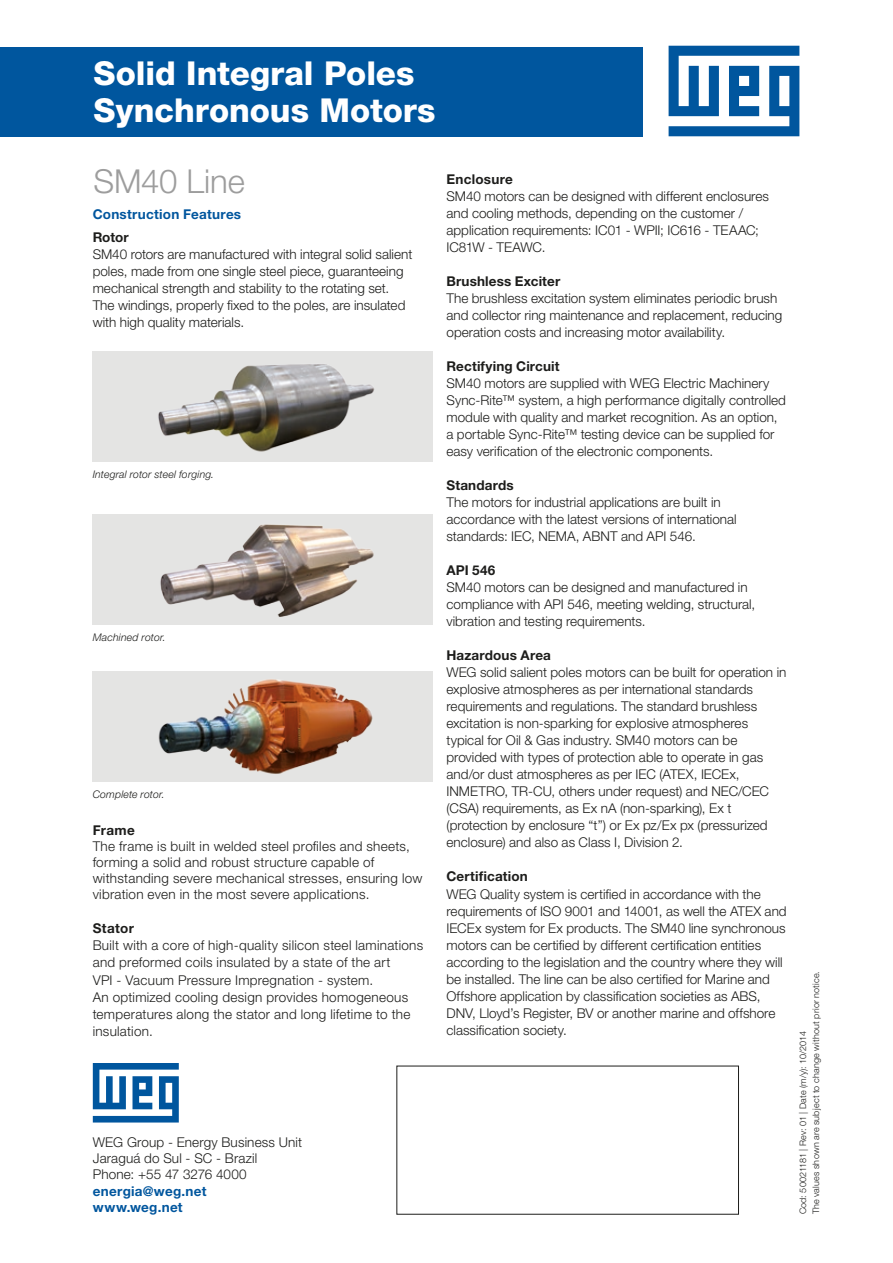
<style>
.page{position:relative;width:893px;height:1263px;background:#fff}
.page>*{position:absolute;margin:0;border:0;box-sizing:border-box;transform-origin:0 0}
.t1{font:800 33px/36.6px "Helvetica Neue LT Pro";color:#fff}
.t2{font:300 33px "Helvetica Neue LT Pro";letter-spacing:-.005em;color:#9d9d9d}
.t3{font:300 13.5px/17px "Helvetica Neue LT Pro";color:#1d1d1b}
.t4{font:300 13.5px/17px "Helvetica Neue LT Pro";letter-spacing:.02em;color:#1d1d1b}
.t5{font:700 13.5px "Helvetica Neue LT Pro";letter-spacing:.01em;color:#1d1d1b}
.t6{font:700 13.5px/16.2px "Helvetica Neue LT Pro";letter-spacing:.02em;color:#00569e}
.t7{font:italic 300 10.5px "Helvetica Neue LT Pro";letter-spacing:.015em;color:#1d1d1b}
.t8{font:300 9px/12.8px "Helvetica Neue LT Pro";letter-spacing:.025em;color:#1d1d1b}
</style>
<div class="page">
<div style="left:93px;top:351px;width:340px;height:110px;background:#e4e4e3"></div>
<div style="left:93px;top:514px;width:340px;height:111px;background:#e4e4e3"></div>
<div style="left:93px;top:671px;width:340px;height:111px;background:#e4e4e3"></div>
<img style="left:158px;top:679px;width:215px;height:95px">
<img style="left:152px;top:364px;width:225px;height:98px">
<svg style="left:93px;top:1063px;width:86px;height:59px"></svg>
<div style="left:0;top:47px;width:642px;height:89px;background:#00569e"></div>
<svg style="left:669px;top:46px;width:130px;height:90px"></svg>
<img style="left:160px;top:524px;width:214px;height:93px">
<h1 class="t1" style="left:94px;top:55px;width:343px">Solid Integral Poles<br>Synchronous Motors</h1>
<h1 class="t2" style="left:94px;top:161px;width:153px">SM40 Line</h1>
<p class="t6" style="left:93px;top:206px;width:150px">Construction Features</p>
<p class="t5" style="left:93px;top:228px;width:38px">Rotor</p>
<p class="t3" style="left:93px;top:245px;width:321px">SM40 rotors are manufactured with integral solid salient poles, made from one single steel piece, guaranteeing mechanical strength and stability to the rotating set.<br>The windings, properly fixed to the poles, are insulated with high quality materials.</p>
<p class="t7" style="left:93px;top:468px;width:123px">Integral rotor steel forging.</p>
<p class="t7" style="left:93px;top:631px;width:74px">Machined rotor.</p>
<p class="t7" style="left:93px;top:788px;width:74px">Complete rotor.</p>
<p class="t5" style="left:93px;top:821px;width:44px">Frame</p>
<p class="t4" style="left:93px;top:838px;width:331px;line-height:16.2px">The frame is built in welded steel profiles and sheets, forming a solid and robust structure capable of withstanding severe mechanical stresses, ensuring low vibration even in the most severe applications.</p>
<p class="t5" style="left:93px;top:920px;width:43px">Stator</p>
<p class="t4" style="left:93px;top:937px;width:332px">Built with a core of high-quality silicon steel laminations and preformed coils insulated by a state of the art<br>VPI - Vacuum Pressure Impregnation - system.<br>An optimized cooling design provides homogeneous temperatures along the stator and long lifetime to the insulation.</p>
<p class="t3" style="left:93px;top:1134px;width:211px;line-height:16.2px">WEG Group - Energy Business Unit<br>Jaraguá do Sul - SC - Brazil<br>Phone: +55 47 3276 4000</p>
<p class="t6" style="left:93px;top:1182px;width:115px">energia@weg.net www.weg.net</p>
<p class="t5" style="left:446px;top:171px;width:68px">Enclosure</p>
<p class="t3" style="left:446px;top:187px;width:324px">SM40 motors can be designed with different enclosures and cooling methods, depending on the customer / application requirements: IC01 - WPII; IC616 - TEAAC; IC81W - TEAWC.</p>
<p class="t5" style="left:446px;top:273px;width:115px">Brushless Exciter</p>
<p class="t3" style="left:446px;top:289px;width:337px">The brushless excitation system eliminates periodic brush and collector ring maintenance and replacement, reducing operation costs and increasing motor availability.</p>
<p class="t5" style="left:446px;top:358px;width:115px">Rectifying Circuit</p>
<p class="t3" style="left:446px;top:375px;width:341px">SM40 motors are supplied with WEG Electric Machinery Sync-Rite™ system, a high performance digitally controlled module with quality and market recognition. As an option, a portable Sync-Rite™ testing device can be supplied for easy verification of the electronic components.</p>
<p class="t5" style="left:446px;top:477px;width:69px">Standards</p>
<p class="t3" style="left:446px;top:494px;width:292px">The motors for industrial applications are built in accordance with the latest versions of international standards: IEC, NEMA, ABNT and API 546.</p>
<p class="t5" style="left:446px;top:562px;width:50px">API 546</p>
<p class="t3" style="left:446px;top:579px;width:310px">SM40 motors can be designed and manufactured in compliance with API 546, meeting welding, structural, vibration and testing requirements.</p>
<p class="t5" style="left:446px;top:647px;width:106px">Hazardous Area</p>
<p class="t3" style="left:446px;top:664px;width:341px">WEG solid salient poles motors can be built for operation in explosive atmospheres as per international standards requirements and regulations. The standard brushless excitation is non-sparking for explosive atmospheres typical for Oil &amp; Gas industry. SM40 motors can be provided with types of protection able to operate in gas and/or dust atmospheres as per IEC (ATEX, IECEx, INMETRO, TR-CU, others under request) and NEC/CEC (CSA) requirements, as Ex nA (non-sparking), Ex t (protection by enclosure “t”) or Ex pz/Ex px (pressurized enclosure) and also as Class I, Division 2.</p>
<p class="t5" style="left:446px;top:868px;width:83px">Certification</p>
<p class="t3" style="left:446px;top:885px;width:342px">WEG Quality system is certified in accordance with the requirements of ISO 9001 and 14001, as well the ATEX and IECEx system for Ex products. The SM40 line synchronous motors can be certified by different certification entities according to the legislation and the country where they will be installed. The line can be also certified for Marine and Offshore application by classification societies as ABS, DNV, Lloyd’s Register, BV or another marine and offshore classification society.</p>
<p class="t8" style="left:796px;top:1214px;width:245px;rotate:-90deg">Cod: 50021181 | Rev: 01 | Date (m/y): 10/2014<br>The values shown are subject to change without prior notice.</p>
</div>
